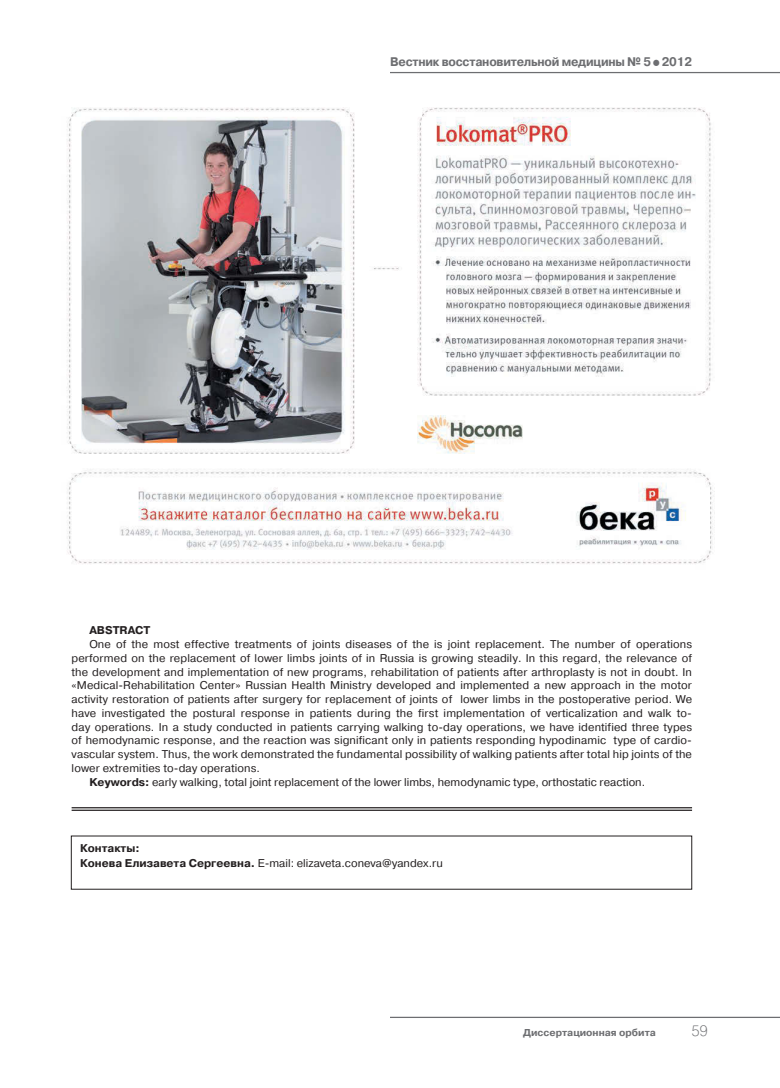
<style>
.page{position:relative;width:780px;height:1088px;background:#fff}
.page>*{position:absolute;margin:0;border:0;box-sizing:border-box;transform-origin:0 0}
.t1{font:15px "Pragmatica Light C";color:#6d6e71}
.t2{font:700 12.5px "Pragmatica C";letter-spacing:-.02em;color:#6d6e71;scale:.95 1}
.t3{font:11.25px "Pragmatica C";letter-spacing:.01em;color:#231f20}
.t4{font:700 11.25px/15px "Pragmatica C";color:#231f20}
.t5{font:700 10px "Pragmatica C";color:#6d6e71}
.s1{font-size:17.5px}
.s2{font-weight:700}
.s3{font-weight:400}
</style>
<div class="page">
<hr style="left:390px;top:1017px;width:390px;height:1px;background:#6d6e71">
<hr style="left:390px;top:72px;width:390px;height:1px;background:#6d6e71">
<hr style="left:72px;top:807px;width:620px;height:1px;background:#231f20">
<hr style="left:72px;top:809px;width:620px;height:2px;background:#231f20">
<img style="left:67px;top:107px;width:648px;height:457px">
<p class="t2" style="left:390px;top:57px;width:319px">Вестник восстановительной медицины № 5<span class="s1">•</span>2012</p>
<p class="t4" style="left:89px;top:624px;width:63px">ABSTRACT</p>
<p class="t3" style="left:89px;top:640px;width:604px">One of the most effective treatments of joints diseases of the is joint replacement. The number of operations</p>
<p class="t3" style="left:72px;top:654px;width:621px">performed on the replacement of lower limbs joints of in Russia is growing steadily. In this regard, the relevance of</p>
<p class="t3" style="left:72px;top:668px;width:622px">the development and implementation of new programs, rehabilitation of patients after arthroplasty is not in doubt. In</p>
<p class="t3" style="left:72px;top:681px;width:622px">«Medical-Rehabilitation Center» Russian Health Ministry developed and implemented a new approach in the motor</p>
<p class="t3" style="left:72px;top:695px;width:622px">activity restoration of patients after surgery for replacement of joints of lower limbs in the postoperative period. We</p>
<p class="t3" style="left:72px;top:709px;width:622px">have investigated the postural response in patients during the first implementation of verticalization and walk to-</p>
<p class="t3" style="left:72px;top:723px;width:622px">day operations. In a study conducted in patients carrying walking to-day operations, we have identified three types</p>
<p class="t3" style="left:72px;top:736px;width:622px">of hemodynamic response, and the reaction was significant only in patients responding hypodinamic type of cardio-</p>
<p class="t3" style="left:72px;top:750px;width:622px">vascular system. Thus, the work demonstrated the fundamental possibility of walking patients after total hip joints of the</p>
<p class="t3" style="left:72px;top:764px;width:190px">lower extremities to-day operations.</p>
<p class="t3" style="left:89px;top:777px;width:557px"><span class="s2">Keywords:</span> early walking, total joint replacement of the lower limbs, hemodynamic type, orthostatic reaction.</p>
<p class="t4" style="left:80px;top:841px;width:364px">Контакты:<br>Конева Елизавета Сергеевна. <span class="s3">E-mail: elizaveta.coneva@yandex.ru</span></p>
<p class="t5" style="left:523px;top:1029px;width:134px">Диссертационная орбита</p>
<h1 class="t1" style="left:691px;top:1025px;width:18px">59</h1>
</div>
